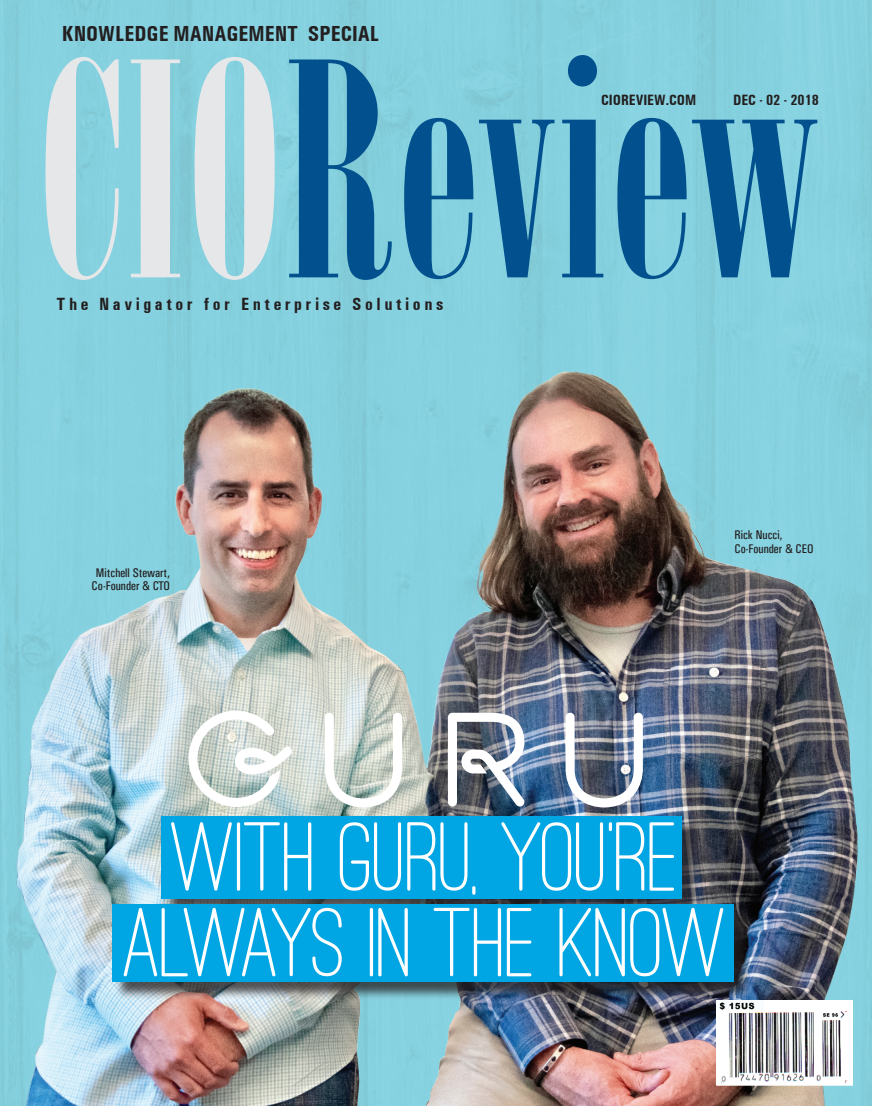
<style>
.page{position:relative;width:872px;height:1106px;background:#fff}
.page>*{position:absolute;margin:0;border:0;box-sizing:border-box;transform-origin:0 0}
.t1{font:326.7px "Arsis D";letter-spacing:.015em;color:#02518e}
.t2{font:500 101.4px/85.7px "Ostrich Sans Rounded";letter-spacing:-.015em;color:#fff;text-align:center}
.t3{font:700 condensed 21.9px "Univers";color:#231f20}
.t4{font:700 condensed 17.7px "Univers";letter-spacing:.2em;color:#231f20}
.t5{font:700 condensed 15px "Univers";color:#231f20}
.t6{font:12.6px/13.5px "Univers Condensed";color:#231f20}
.s1{color:#e6e7e9}
</style>
<div class="page">
<img style="left:0;top:367px;width:872px;height:739px">
<div style="left:164px;top:818px;width:537px;height:99px;background:#231f20;opacity:.75"></div>
<div style="left:162px;top:816px;width:520px;height:82px;background:#00a5e3"></div>
<div style="left:114px;top:906px;width:637px;height:94px;background:#231f20;opacity:.75"></div>
<div style="left:112px;top:904px;width:621px;height:77px;background:#00a5e3"></div>
<img style="left:717px;top:1000px;width:135px;height:85px">
<img style="left:565px;top:712px;width:78px;height:95px">
<img style="left:448px;top:712px;width:77px;height:94px">
<svg style="left:324px;top:712px;width:78px;height:95px"></svg>
<svg style="left:188px;top:710px;width:104px;height:97px"></svg>
<h3 class="t3" style="left:62px;top:20px;width:319px">KNOWLEDGE MANAGEMENT SPECIAL</h3>
<h1 class="t1" style="left:38px;top:2px;width:779px"><span class="s1">CIO</span>Review</h1>
<h3 class="t4" style="left:57px;top:294px;width:388px">The Navigator for Enterprise Solutions</h3>
<p class="t5" style="left:601px;top:91px;width:97px">CIOREVIEW.COM</p>
<p class="t5" style="left:733px;top:91px;width:87px">DEC - 02 - 2018</p>
<p class="t6" style="left:92px;top:565px;width:80px;text-align:center">Mitchell Stewart,<br>Co-Founder &amp; CTO</p>
<p class="t6" style="left:734px;top:528px;width:81px">Rick Nucci,<br>Co-Founder &amp; CEO</p>
<h2 class="t2" style="left:122px;top:813px;width:607px">WITH GURU, YOU’RE<br>ALWAYS IN THE KNOW</h2>
</div>
